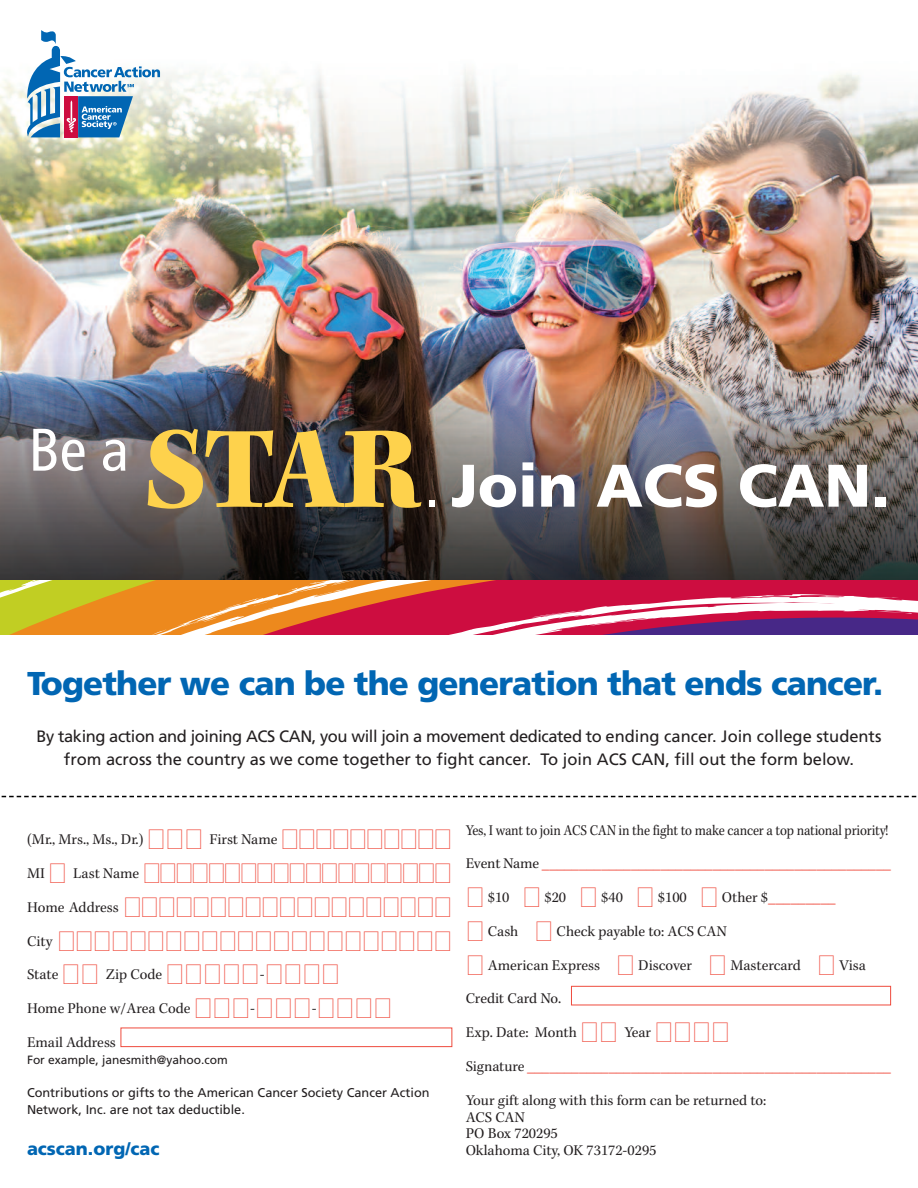
<style>
.page{position:relative;width:918px;height:1188px;background:#fff}
.page>*{position:absolute;margin:0;border:0;box-sizing:border-box;transform-origin:0 0}
.t1{font:900 60px "Frutiger";color:#fff}
.t2{font:900 33px "Frutiger";letter-spacing:-.025em;color:#0166b3}
.t3{font:900 18px "Frutiger";color:#0166b3}
.t4{font:16.5px/23.2px "Frutiger";color:#231f20;text-align:center}
.t5{font:15px/16.8px "Kepler";color:#231f20}
.t6{font:15px "Kepler";letter-spacing:-.005em;color:#ef4b3d}
.t7{font:15px "Kepler";color:#231f20;scale:.9 1}
.t8{font:12.75px/16.8px "Frutiger";color:#231f20}
.t9{font:12px "Frutiger";color:#231f20}
.s1{font-family:"Kepler";font-size:117px;color:#fed24c}
.s2{font-weight:400;font-stretch:condensed}
.s3{color:#231f20}
</style>
<div class="page">
<img style="left:0;top:69px;width:918px;height:511px">
<svg style="left:0;top:580px;width:918px;height:54px"></svg>
<div style="left:121px;top:1028px;width:331px;height:19px;border:1px solid #ef4b3d"></div>
<div style="left:571px;top:986px;width:320px;height:19px;border:1px solid #ef4b3d"></div>
<svg style="left:1px;top:796px;width:916px;height:1px"></svg>
<svg style="left:27px;top:30px;width:133px;height:107px"></svg>
<h1 class="t1" style="left:29px;top:462px;width:862px"><sup>Be</sup> <sup>a</sup> <span class="s1">STAR</span><span class="s2">.</span> Join ACS CAN.</h1>
<h2 class="t2" style="left:27px;top:670px;width:858px">Together we can be the generation that ends cancer.</h2>
<p class="t4" style="left:37px;top:726px;width:846px">By taking action and joining ACS CAN, you will join a movement dedicated to ending cancer. Join college students from across the country as we come together to fight cancer. To join ACS CAN, fill out the form below.</p>
<p class="t5" style="left:27px;top:833px;width:118px">(Mr., Mrs., Ms., Dr.)</p>
<p class="t5" style="left:210px;top:833px;width:69px">First Name</p>
<p class="t5" style="left:27px;top:866px;width:19px">MI</p>
<p class="t5" style="left:73px;top:866px;width:68px">Last Name</p>
<p class="t5" style="left:27px;top:900px;width:93px">Home Address</p>
<p class="t5" style="left:27px;top:934px;width:27px">City</p>
<p class="t5" style="left:27px;top:968px;width:33px">State</p>
<p class="t5" style="left:106px;top:968px;width:58px">Zip Code</p>
<p class="t5" style="left:260px;top:968px;width:6px">-</p>
<p class="t5" style="left:27px;top:1001px;width:165px">Home Phone w/Area Code</p>
<p class="t5" style="left:250px;top:1001px;width:6px">-</p>
<p class="t5" style="left:312px;top:1001px;width:6px">-</p>
<p class="t5" style="left:27px;top:1035px;width:90px">Email Address</p>
<p class="t9" style="left:27px;top:1055px;width:202px">For example, janesmith@yahoo.com</p>
<p class="t8" style="left:27px;top:1086px;width:404px">Contributions or gifts to the American Cancer Society Cancer Action<br>Network, Inc. are not tax deductible.</p>
<p class="t7" style="left:466px;top:825px;width:471px">Yes, I want to join ACS CAN in the fight to make cancer a top national priority!</p>
<p class="t6" style="left:466px;top:858px;width:427px"><span class="s3">Event Name</span> _______________________________________________</p>
<p class="t5" style="left:488px;top:891px;width:23px">$10</p>
<p class="t5" style="left:545px;top:891px;width:23px">$20</p>
<p class="t5" style="left:601px;top:891px;width:23px">$40</p>
<p class="t5" style="left:658px;top:891px;width:30px">$100</p>
<p class="t6" style="left:722px;top:892px;width:115px"><span class="s3">Other $</span>_________</p>
<p class="t5" style="left:488px;top:924px;width:32px">Cash</p>
<p class="t5" style="left:557px;top:924px;width:172px">Check payable to: ACS CAN</p>
<p class="t5" style="left:488px;top:958px;width:114px">American Express</p>
<p class="t5" style="left:638px;top:958px;width:55px">Discover</p>
<p class="t5" style="left:730px;top:958px;width:72px">Mastercard</p>
<p class="t5" style="left:839px;top:958px;width:28px">Visa</p>
<p class="t5" style="left:466px;top:992px;width:97px">Credit Card No.</p>
<p class="t5" style="left:466px;top:1026px;width:113px">Exp. Date: Month</p>
<p class="t5" style="left:624px;top:1026px;width:28px">Year</p>
<p class="t6" style="left:466px;top:1061px;width:427px"><span class="s3">Signature</span> _________________________________________________</p>
<p class="t5" style="left:466px;top:1093px;width:302px">Your gift along with this form can be returned to:<br>ACS CAN<br>PO Box 720295</p>
<p class="t3" style="left:27px;top:1142px;width:134px">acscan.org/cac</p>
<p class="t5" style="left:466px;top:1144px;width:192px">Oklahoma City, OK 73172-0295</p>
</div>
